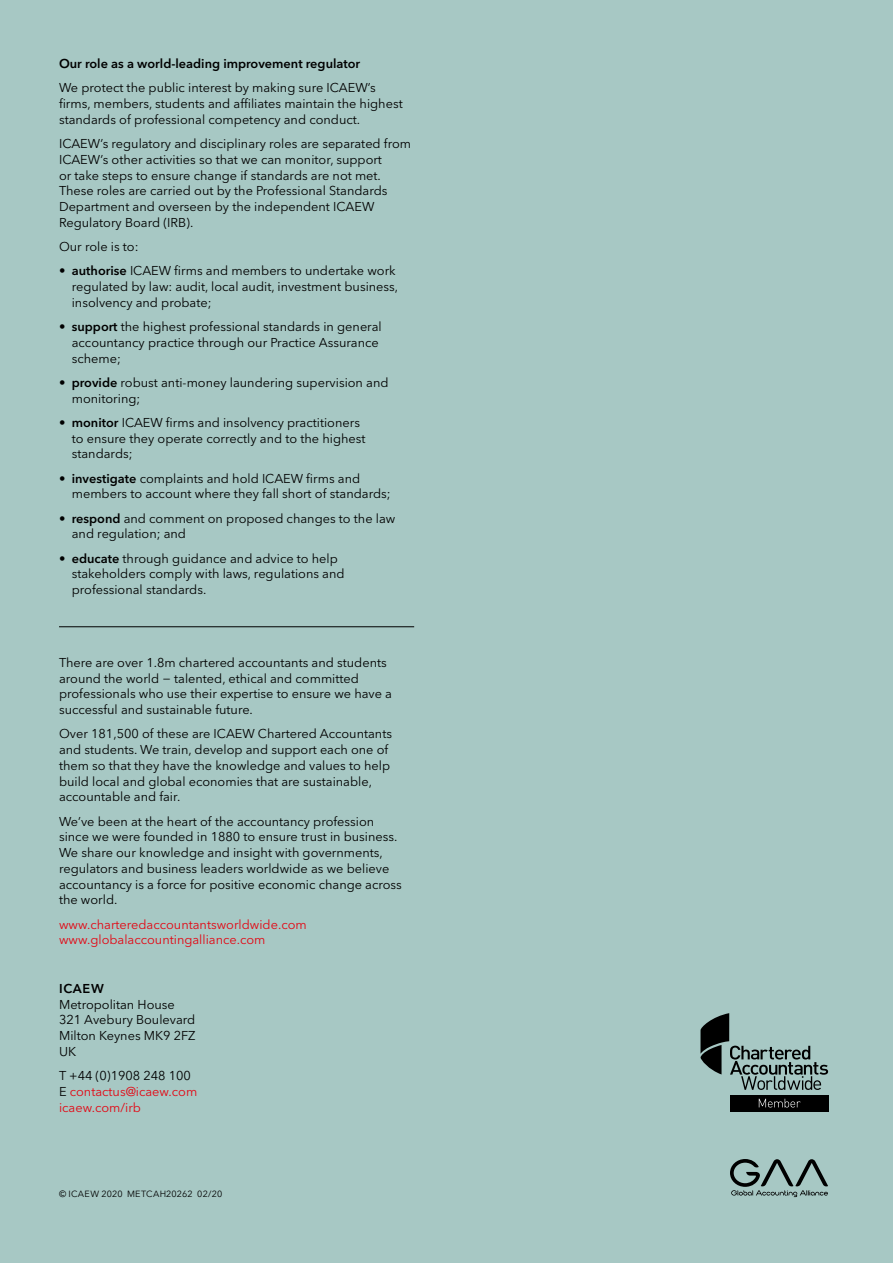
<style>
.page{position:relative;width:893px;height:1263px;background:#a7c8c4}
.page>*{position:absolute;margin:0;border:0;box-sizing:border-box;transform-origin:0 0}
.t1{font:12.75px/15.8px "Avenir Next LT Pro";color:#000}
.t2{font:12.75px/15.8px "Avenir Next LT Pro";color:#e30613}
.t3{font:600 12.75px "Avenir Next LT Pro";color:#000}
.t4{font:9px "Avenir Next";letter-spacing:.02em;color:#000}
.s1{font-weight:600}
.s2{color:#000}
</style>
<div class="page">
<svg style="left:730px;top:1159px;width:98px;height:38px"></svg>
<div style="left:730px;top:1095px;width:98px;height:17px;background:#000"></div>
<svg style="left:759px;top:1099px;width:42px;height:8px"></svg>
<svg style="left:700px;top:1013px;width:128px;height:77px"></svg>
<hr style="left:59px;top:626px;width:355px;height:1px;background:#000">
<p class="t3" style="left:59px;top:56px;width:303px">Our role as a world-leading improvement regulator</p>
<p class="t1" style="left:59px;top:80px;width:345px">We protect the public interest by making sure ICAEW’s firms, members, students and affiliates maintain the highest standards of professional competency and conduct.</p>
<p class="t1" style="left:59px;top:136px;width:354px">ICAEW’s regulatory and disciplinary roles are separated from ICAEW’s other activities so that we can monitor, support<br>or take steps to ensure change if standards are not met.<br>These roles are carried out by the Professional Standards Department and overseen by the independent ICAEW Regulatory Board (IRB).</p>
<p class="t1" style="left:59px;top:239px;width:81px">Our role is to:</p>
<p class="t1" style="left:72px;top:263px;width:328px;text-indent:-13px">• <span class="s1">authorise</span> ICAEW firms and members to undertake work regulated by law: audit, local audit, investment business, insolvency and probate;</p>
<p class="t1" style="left:72px;top:319px;width:311px;text-indent:-13px">• <span class="s1">support</span> the highest professional standards in general accountancy practice through our Practice Assurance scheme;</p>
<p class="t1" style="left:72px;top:374px;width:318px;text-indent:-13px">• <span class="s1">provide</span> robust anti-money laundering supervision and monitoring;</p>
<p class="t1" style="left:72px;top:414px;width:295px;text-indent:-13px">• <span class="s1">monitor</span> ICAEW firms and insolvency practitioners to ensure they operate correctly and to the highest standards;</p>
<p class="t1" style="left:72px;top:470px;width:320px;text-indent:-13px">• <span class="s1">investigate</span> complaints and hold ICAEW firms and members to account where they fall short of standards;</p>
<p class="t1" style="left:72px;top:510px;width:325px;text-indent:-13px">• <span class="s1">respond</span> and comment on proposed changes to the law and regulation; and</p>
<p class="t1" style="left:72px;top:550px;width:274px;text-indent:-13px">• <span class="s1">educate</span> through guidance and advice to help stakeholders comply with laws, regulations and professional standards.</p>
<p class="t1" style="left:59px;top:654px;width:335px">There are over 1.8m chartered accountants and students around the world − talented, ethical and committed professionals who use their expertise to ensure we have a successful and sustainable future.</p>
<p class="t1" style="left:59px;top:726px;width:335px">Over 181,500 of these are ICAEW Chartered Accountants and students. We train, develop and support each one of them so that they have the knowledge and values to help build local and global economies that are sustainable, accountable and fair.</p>
<p class="t1" style="left:59px;top:813px;width:344px">We’ve been at the heart of the accountancy profession since we were founded in 1880 to ensure trust in business.<br>We share our knowledge and insight with governments, regulators and business leaders worldwide as we believe accountancy is a force for positive economic change across the world.</p>
<p class="t2" style="left:59px;top:916px;width:249px">www.charteredaccountantsworldwide.com www.globalaccountingalliance.com</p>
<p class="t3" style="left:59px;top:981px;width:46px">ICAEW</p>
<p class="t1" style="left:59px;top:996px;width:138px">Metropolitan House<br>321 Avebury Boulevard<br>Milton Keynes MK9 2FZ<br>UK</p>
<p class="t2" style="left:59px;top:1068px;width:140px"><span class="s2">T +44 (0)1908 248 100<br>E</span> contactus@icaew.com icaew.com/irb</p>
<p class="t4" style="left:59px;top:1188px;width:165px">© ICAEW 2020 METCAH20262 02/20</p>
</div>
